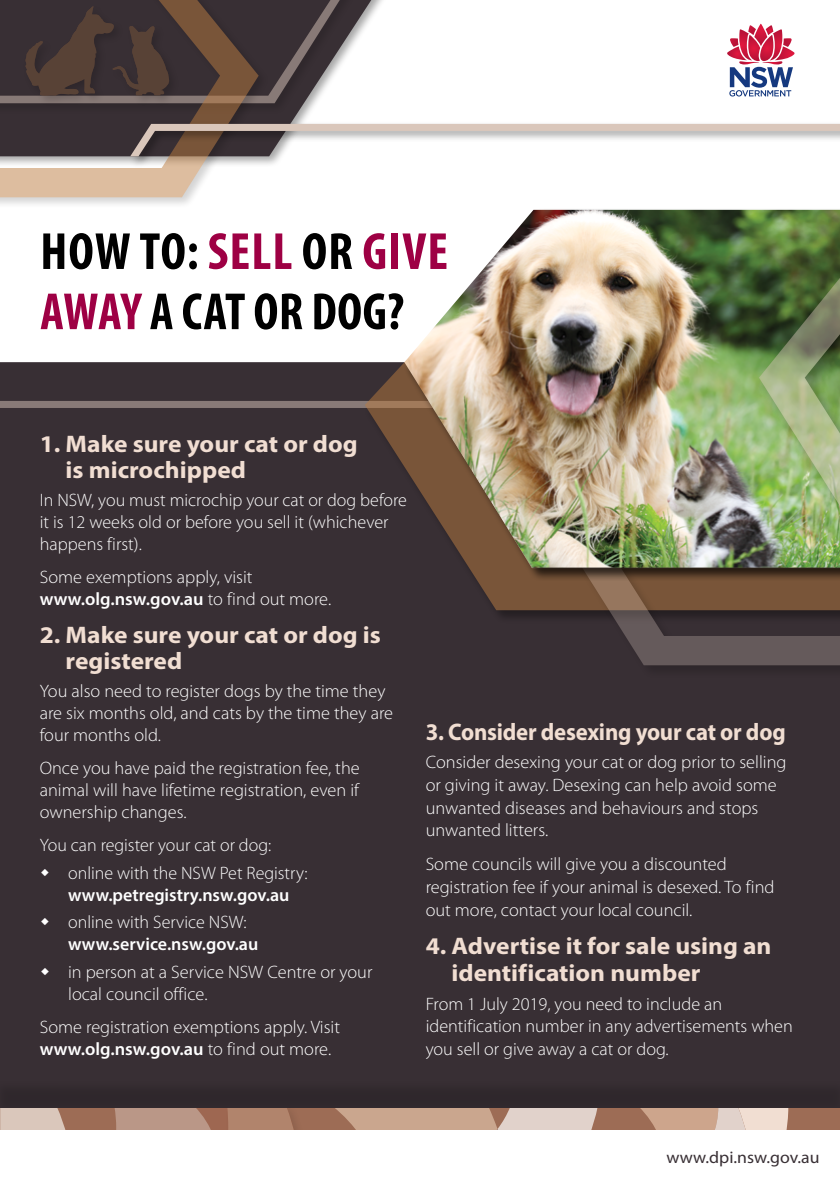
<style>
.page{position:relative;width:840px;height:1191px;background:#fff}
.page>*{position:absolute;margin:0;border:0;box-sizing:border-box;transform-origin:0 0}
.H1_-_Mixed{font:700 condensed 52.6px/60.2px "Myriad Pro";letter-spacing:.02em;color:#000}
.H3_-_Dark{font:700 24px/26.4px "Myriad Pro";color:#f1ded2;scale:1.06 1}
.H3_-_Dark-2{font:700 24px "Myriad Pro";color:#f1ded2;scale:.95 1}
.P_-_text{font:300 18px/22px "Myriad Pro";color:#fff}
.t1{font:600 18px/22px "Myriad Pro";color:#fff}
.t2{font:17px "Myriad Pro";color:#382f34;scale:1.05 1}
.s1{color:#9e0044}
.s2{font-weight:600}
.s3{font-weight:300}
</style>
<div class="page">
<div style="left:0;top:362px;width:839px;height:717px;background:#382f34"></div>
<svg style="left:0;top:401px;width:364px;height:32px;background:#493f42"></svg>
<div style="left:364px;top:359px;width:475px;height:265px;background:#000;opacity:.7"></div>
<svg style="left:364px;top:360px;width:202px;height:250px;background:#4c3b37"></svg>
<div style="left:566px;top:446px;width:273px;height:233px;background:#362d32"></div>
<svg style="left:566px;top:581px;width:273px;height:84px"></svg>
<div style="left:0;top:1079px;width:839px;height:37px;background:#30292d"></div>
<div style="left:0;top:1108px;width:839px;height:21px;background:#9d6c55"></div>
<svg style="left:0;top:1108px;width:65px;height:21px"></svg>
<svg style="left:333px;top:1108px;width:264px;height:22px;background:#cdaf9d"></svg>
<svg style="left:114px;top:1108px;width:181px;height:21px"></svg>
<svg style="left:640px;top:1108px;width:147px;height:21px;background:#d8baa8"></svg>
<svg style="left:269px;top:0;width:102px;height:121px"></svg>
<div style="left:0;top:0;width:363px;height:115px;background:#000;opacity:.35"></div>
<div style="left:0;top:0;width:269px;height:209px;background:#000;opacity:.35"></div>
<svg style="left:0;top:103px;width:258px;height:94px;background:#92827a"></svg>
<div style="left:127px;top:121px;width:712px;height:47px;background:#000;opacity:.35"></div>
<svg style="left:130px;top:124px;width:709px;height:32px"></svg>
<div style="left:23px;top:3px;width:102px;height:104px;background:#000;opacity:.35"></div>
<div style="left:110px;top:23px;width:71px;height:84px;background:#000;opacity:.35"></div>
<svg style="left:0;top:0;width:353px;height:103px;background:#524442"></svg>
<svg style="left:727px;top:23px;width:67px;height:73px"></svg>
<div style="left:403px;top:208px;width:436px;height:373px;background:#000;opacity:.7"></div>
<img style="left:404px;top:210px;width:435px;height:357px">
<div style="left:756px;top:261px;width:83px;height:277px;background:#000;opacity:.7"></div>
<img style="left:758px;top:264px;width:81px;height:258px">
<svg style="left:41px;top:868px;width:8px;height:7px"></svg>
<svg style="left:41px;top:917px;width:8px;height:8px"></svg>
<svg style="left:41px;top:967px;width:8px;height:8px"></svg>
<h1 class="H1_-_Mixed" style="left:40px;top:220px;width:409px">HOW TO: <span class="s1">SELL</span> OR <span class="s1">GIVE<br>AWAY</span> A CAT OR DOG?</h1>
<p class="H3_-_Dark" style="left:66px;top:430px;width:277px;text-indent:-26px">1. Make sure your cat or dog is microchipped</p>
<p class="P_-_text" style="left:40px;top:488px;width:368px">In NSW, you must microchip your cat or dog before it is 12 weeks old or before you sell it (whichever happens first).</p>
<p class="P_-_text" style="left:40px;top:566px;width:293px">Some exemptions apply, visit <span class="s2">www.olg.nsw.gov.au</span> to find out more.</p>
<p class="H3_-_Dark" style="left:66px;top:620px;width:299px;text-indent:-26px">2. Make sure your cat or dog is registered</p>
<p class="P_-_text" style="left:40px;top:679px;width:355px">You also need to register dogs by the time they are six months old, and cats by the time they are four months old.</p>
<p class="P_-_text" style="left:40px;top:756px;width:321px;text-align:justify">Once you have paid the registration fee, the animal will have lifetime registration, even if ownership changes.</p>
<p class="P_-_text" style="left:40px;top:833px;width:233px">You can register your cat or dog:</p>
<p class="P_-_text" style="left:68px;top:861px;width:241px">online with the NSW Pet Registry: <span class="s2">www.petregistry.nsw.gov.au</span></p>
<p class="t1" style="left:68px;top:910px;width:192px"><span class="s3">online with Service NSW: </span>www.service.nsw.gov.au</p>
<p class="P_-_text" style="left:68px;top:960px;width:306px">in person at a Service NSW Centre or your local council office.</p>
<p class="P_-_text" style="left:40px;top:1015px;width:302px">Some registration exemptions apply. Visit <span class="s2">www.olg.nsw.gov.au</span> to find out more.</p>
<p class="H3_-_Dark-2" style="left:425px;top:716px;width:380px">3. Consider desexing your cat or dog</p>
<p class="P_-_text" style="left:425px;top:751px;width:362px;line-height:22.6px">Consider desexing your cat or dog prior to selling or giving it away. Desexing can help avoid some unwanted diseases and behaviours and stops unwanted litters.</p>
<p class="P_-_text" style="left:425px;top:853px;width:350px;line-height:22.6px">Some councils will give you a discounted registration fee if your animal is desexed. To find out more, contact your local council.</p>
<p class="H3_-_Dark" style="left:451px;top:931px;width:303px;line-height:27px;text-indent:-26px">4. Advertise it for sale using an identification number</p>
<p class="P_-_text" style="left:425px;top:992px;width:368px;line-height:22.6px">From 1 July 2019, you need to include an identification number in any advertisements when you sell or give away a cat or dog.</p>
<p class="t2" style="left:666px;top:1146px;width:147px">www.dpi.nsw.gov.au</p>
</div>
